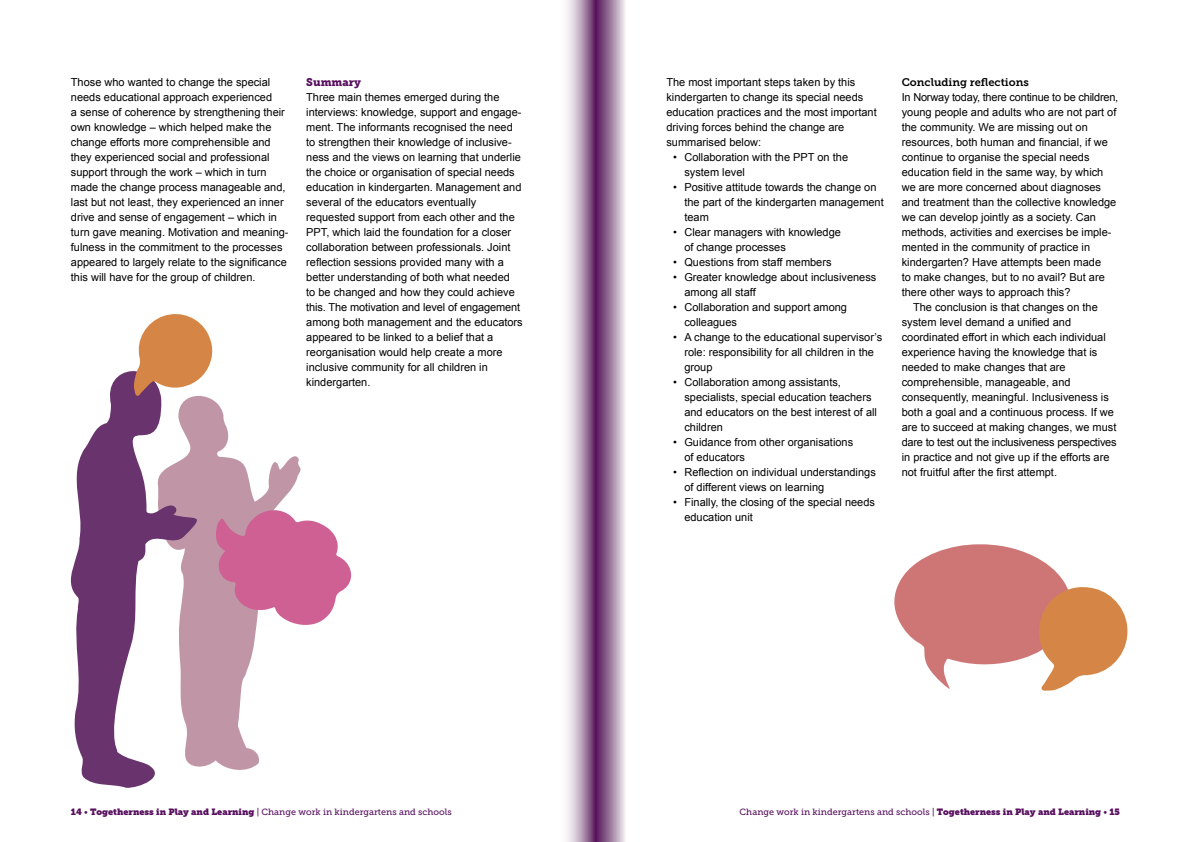
<style>
.page{position:relative;width:1191px;height:842px;background:#fff}
.page>*{position:absolute;margin:0;border:0;box-sizing:border-box;transform-origin:0 0}
.P_1st_paragraph{font:11px/15px "Arial";color:#000}
.Bullets{font:11px/15px "Arial";color:#000}
.H3_Title{font:11px "Museo Slab 700";color:#000}
.H2_Subtitle_Purple{font:11px "Museo Slab 900";color:#570f5e}
.t1{font:9px "Museo Slab 500";color:#570f5e}
.s1{font-family:"Museo Slab"}
</style>
<div class="page">
<svg style="left:566px;top:0;width:59px;height:842px;background:#aa8cac"></svg>
<svg style="left:209px;top:398px;width:92px;height:372px"></svg>
<svg style="left:70px;top:371px;width:139px;height:417px"></svg>
<svg style="left:216px;top:509px;width:136px;height:117px"></svg>
<svg style="left:134px;top:314px;width:79px;height:83px"></svg>
<svg style="left:894px;top:544px;width:234px;height:147px"></svg>
<p class="P_1st_paragraph" style="left:71px;top:75px;width:219px">Those who wanted to change the special needs educational approach experienced<br>a sense of coherence by strengthening their own knowledge – which helped make the change efforts more comprehensible and they experienced social and professional support through the work – which in turn made the change process manageable and, last but not least, they experienced an inner drive and sense of engagement – which in turn gave meaning. Motivation and meaning&shy;fulness in the commitment to the processes appeared to largely relate to the significance this will have for the group of children.</p>
<h2 class="H2_Subtitle_Purple" style="left:306px;top:76px;width:56px">Summary</h2>
<p class="P_1st_paragraph" style="left:306px;top:90px;width:218px">Three main themes emerged during the interviews: knowledge, support and engage&shy;ment. The informants recognised the need to strengthen their knowledge of inclusive&shy;ness and the views on learning that underlie the choice or organisation of special needs education in kindergarten. Management and several of the educators eventually requested support from each other and the PPT, which laid the foundation for a closer collaboration between professionals. Joint reflection sessions provided many with a better understanding of both what needed<br>to be changed and how they could achieve this. The motivation and level of engagement among both management and the educators appeared to be linked to a belief that a reorganisation would help create a more inclusive community for all children in kindergarten.</p>
<p class="P_1st_paragraph" style="left:666px;top:75px;width:212px">The most important steps taken by this kindergarten to change its special needs education practices and the most important driving forces behind the change are summarised below:</p>
<p class="Bullets" style="left:684px;top:150px;width:165px;text-indent:-11px">• Collaboration with the PPT on the system level</p>
<p class="Bullets" style="left:684px;top:180px;width:201px;text-indent:-11px">• Positive attitude towards the change on the part of the kindergarten management team</p>
<p class="Bullets" style="left:684px;top:225px;width:158px;text-indent:-11px">• Clear managers with knowledge of change processes</p>
<p class="Bullets" style="left:673px;top:255px;width:160px">• Questions from staff members</p>
<p class="Bullets" style="left:684px;top:270px;width:193px;text-indent:-11px">• Greater knowledge about inclusiveness among all staff</p>
<p class="Bullets" style="left:684px;top:300px;width:164px;text-indent:-11px">• Collaboration and support among colleagues</p>
<p class="Bullets" style="left:684px;top:330px;width:199px;text-indent:-11px">• A change to the educational supervisor’s role: responsibility for all children in the group</p>
<p class="Bullets" style="left:684px;top:375px;width:194px;text-indent:-11px">• Collaboration among assistants, specialists, special education teachers and educators on the best interest of all children</p>
<p class="Bullets" style="left:684px;top:435px;width:170px;text-indent:-11px">• Guidance from other organisations of educators</p>
<p class="Bullets" style="left:684px;top:465px;width:193px;text-indent:-11px">• Reflection on individual understandings of different views on learning</p>
<p class="Bullets" style="left:684px;top:495px;width:192px;text-indent:-11px">• Finally, the closing of the special needs education unit</p>
<h3 class="H3_Title" style="left:901px;top:76px;width:129px">Concluding reflections</h3>
<p class="P_1st_paragraph" style="left:901px;top:90px;width:218px">In Norway today, there continue to be children, young people and adults who are not part of the community. We are missing out on resources, both human and financial, if we continue to organise the special needs education field in the same way, by which we are more concerned about diagnoses and treatment than the collective knowledge we can develop jointly as a society. Can methods, activities and exercises be imple&shy;mented in the community of practice in kindergarten? Have attempts been made<br>to make changes, but to no avail? But are there other ways to approach this?</p>
<p class="P_1st_paragraph" style="left:901px;top:300px;width:216px;text-indent:11px">The conclusion is that changes on the system level demand a unified and coordinated effort in which each individual experience having the knowledge that is needed to make changes that are comprehensible, manageable, and consequently, meaningful. Inclusiveness is both a goal and a continuous process. If we are to succeed at making changes, we must dare to test out the inclusiveness perspectives in practice and not give up if the efforts are not fruitful after the first attempt.</p>
<p class="t1" style="left:71px;top:807px;width:382px"><span class="s1">14</span> • <span class="s1">Togetherness in Play and Learning</span> | Change work in kindergartens and schools</p>
<p class="t1" style="left:739px;top:807px;width:382px">Change work in kindergartens and schools | <span class="s1">Togetherness in Play and Learning</span> • <span class="s1">15</span></p>
</div>
